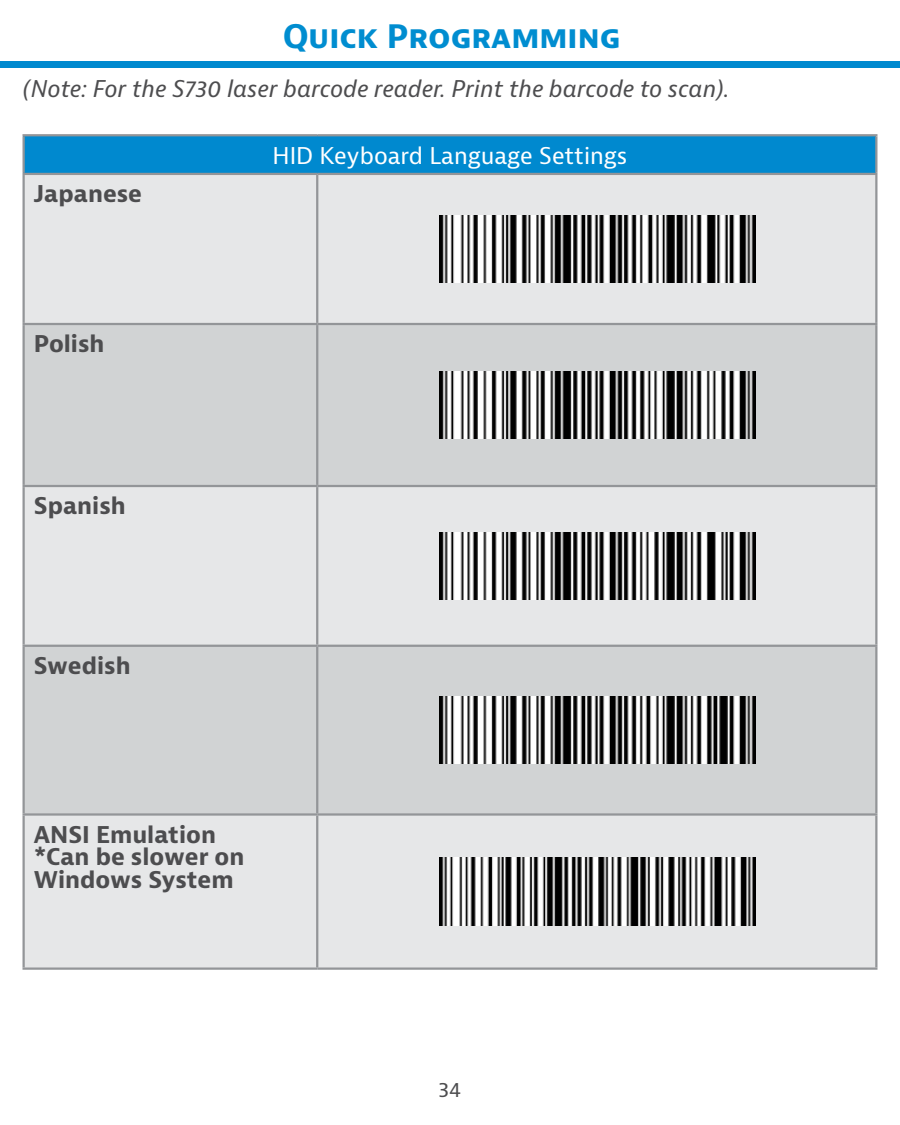
<style>
.page{position:relative;width:900px;height:1125px;background:#fff}
.page>*{position:absolute;margin:0;border:0;box-sizing:border-box;transform-origin:0 0}
.t1{font:700 31.5px "Bernina Sans";color:#008dd0}
.t2{font:700 22.5px/22.5px "Bernina Sans";color:#4d4d4f}
.t3{font:italic 22.5px "Bernina Sans";letter-spacing:-.005em;color:#4d4d4f}
.t4{font:22.5px "Bernina Sans";color:#fff}
.t5{font:20.25px "Bernina Sans";color:#4d4d4f}
</style>
<div class="page">
<div style="left:0;top:61px;width:900px;height:7px;background:#0089cf"></div>
<div style="left:24px;top:135px;width:852px;height:39px;background:#0089cf"></div>
<div style="left:25px;top:175px;width:850px;height:148px;background:#e6e7e8"></div>
<div style="left:25px;top:325px;width:850px;height:488px;background:#d1d3d4"></div>
<div style="left:25px;top:487px;width:850px;height:158px;background:#e6e7e8"></div>
<div style="left:25px;top:816px;width:850px;height:152px;background:#e6e7e8"></div>
<hr style="left:22px;top:175px;width:3px;height:148px;background:#939598">
<hr style="left:316px;top:175px;width:2px;height:148px;background:#939598">
<hr style="left:875px;top:175px;width:3px;height:148px;background:#939598">
<hr style="left:22px;top:323px;width:295px;height:2px;background:#939598">
<hr style="left:22px;top:325px;width:3px;height:160px;background:#939598">
<hr style="left:317px;top:323px;width:561px;height:2px;background:#939598">
<hr style="left:316px;top:325px;width:2px;height:160px;background:#939598">
<hr style="left:875px;top:325px;width:3px;height:160px;background:#939598">
<hr style="left:22px;top:647px;width:3px;height:166px;background:#939598">
<hr style="left:316px;top:647px;width:2px;height:166px;background:#939598">
<hr style="left:875px;top:647px;width:3px;height:166px;background:#939598">
<hr style="left:22px;top:485px;width:295px;height:2px;background:#939598">
<hr style="left:22px;top:487px;width:3px;height:158px;background:#939598">
<hr style="left:317px;top:485px;width:561px;height:2px;background:#939598">
<hr style="left:316px;top:487px;width:2px;height:158px;background:#939598">
<hr style="left:875px;top:487px;width:3px;height:158px;background:#939598">
<hr style="left:22px;top:645px;width:295px;height:2px;background:#939598">
<hr style="left:317px;top:645px;width:561px;height:2px;background:#939598">
<hr style="left:22px;top:813px;width:295px;height:3px;background:#939598">
<hr style="left:22px;top:816px;width:3px;height:152px;background:#939598">
<hr style="left:317px;top:813px;width:561px;height:3px;background:#939598">
<hr style="left:316px;top:816px;width:2px;height:152px;background:#939598">
<hr style="left:875px;top:816px;width:3px;height:152px;background:#939598">
<hr style="left:22px;top:968px;width:295px;height:2px;background:#939598">
<hr style="left:317px;top:968px;width:561px;height:2px;background:#939598">
<hr style="left:22px;top:134px;width:295px;height:2px;background:#939598">
<hr style="left:22px;top:136px;width:3px;height:37px;background:#939598">
<hr style="left:317px;top:134px;width:561px;height:2px;background:#939598">
<hr style="left:875px;top:136px;width:3px;height:37px;background:#939598">
<hr style="left:22px;top:173px;width:295px;height:2px;background:#939598">
<hr style="left:317px;top:173px;width:561px;height:2px;background:#939598">
<img style="left:439px;top:215px;width:316px;height:68px">
<img style="left:440px;top:371px;width:316px;height:68px">
<img style="left:439px;top:532px;width:316px;height:68px">
<img style="left:439px;top:696px;width:316px;height:68px">
<img style="left:439px;top:858px;width:316px;height:67px">
<h1 class="t1" style="left:282px;top:16px;width:340px">Quick Programming</h1>
<p class="t3" style="left:22px;top:74px;width:708px">(Note: For the S730 laser barcode reader. Print the barcode to scan).</p>
<p class="t2" style="left:34px;top:183px;width:110px">Japanese</p>
<p class="t2" style="left:34px;top:333px;width:72px">Polish</p>
<p class="t2" style="left:34px;top:495px;width:93px">Spanish</p>
<p class="t2" style="left:34px;top:655px;width:98px">Swedish</p>
<p class="t4" style="left:273px;top:141px;width:356px">HID Keyboard Language Settings</p>
<p class="t2" style="left:34px;top:824px;width:212px">ANSI Emulation *Can be slower on<br>Windows System</p>
<p class="t5" style="left:439px;top:1077px;width:24px">34</p>
</div>
